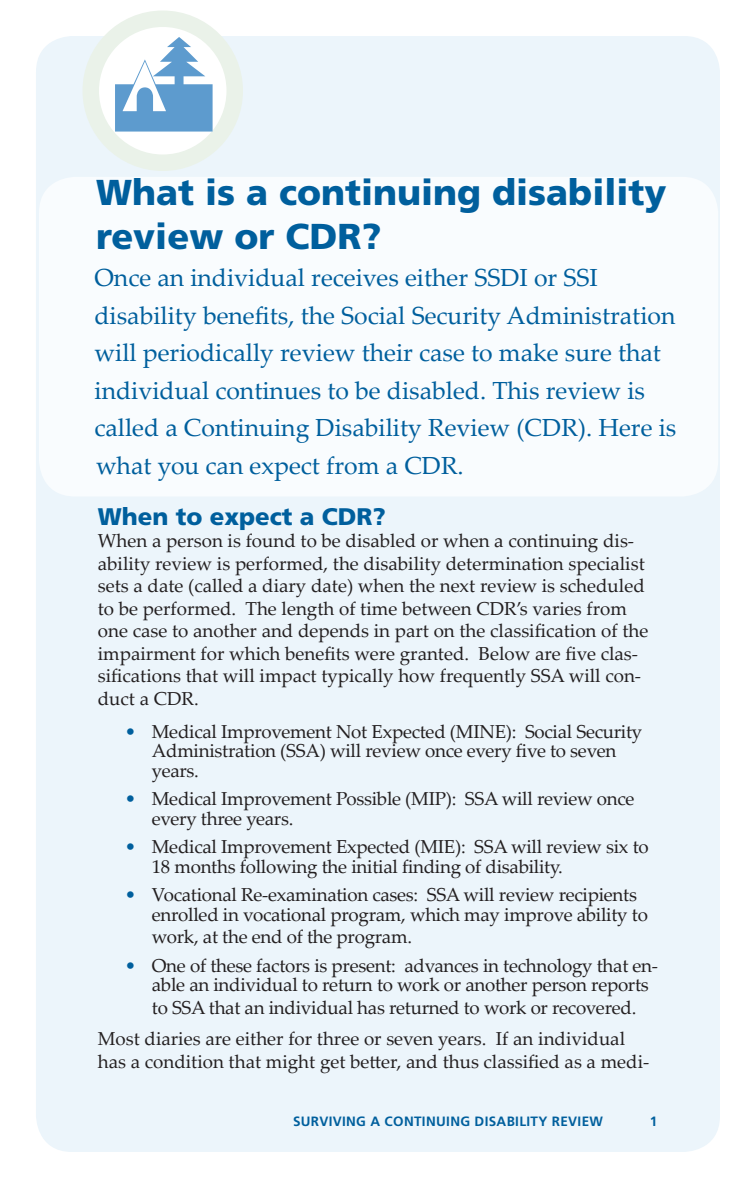
<style>
.page{position:relative;width:756px;height:1188px;background:#fff}
.page>*{position:absolute;margin:0;border:0;box-sizing:border-box;transform-origin:0 0}
.Large_Call_Out{font:900 36px/43.5px "Frutiger";color:#005f9d}
.Large_Call_Out-2{font:24.75px/37.5px "Palatino Linotype";color:#005f9d}
.Heading_4{font:900 24px "Frutiger";color:#005f9d}
.bullet{font:18.75px/19.5px "Palatino Linotype";letter-spacing:-.015em;color:#231f20}
._1st_Line_text_Para{font:18.75px/22.5px "Palatino Linotype";color:#231f20}
.t1{font:700 13.5px "Frutiger";letter-spacing:.025em;color:#005f9d}
.s1{color:#005f9d}
</style>
<div class="page">
<div style="left:36px;top:36px;width:684px;height:1116px;background:#ecf5fb;border-radius:36px"></div>
<div style="left:82px;top:10px;width:161px;height:161px;background:#eaf2e9;border-radius:50%"></div>
<div style="left:39px;top:177px;width:679px;height:320px;background:#f9fcfe;border-radius:36px"></div>
<div style="left:99px;top:27px;width:127px;height:127px;background:#fff;border-radius:50%"></div>
<p class="Large_Call_Out" style="left:96px;top:171px;width:572px">What is a continuing disability review or CDR?</p>
<p class="Large_Call_Out-2" style="left:94px;top:258px;width:583px">Once an individual receives either SSDI or SSI disability benefits, the Social Security Administration will periodically review their case to make sure that individual continues to be disabled. This review is called a Continuing Disability Review (CDR). Here is what you can expect from a CDR.</p>
<p class="Heading_4" style="left:98px;top:502px;width:290px">When to expect a CDR?</p>
<p class="_1st_Line_text_Para" style="left:98px;top:529px;width:552px">When a person is found to be disabled or when a continuing dis&shy;ability review is performed, the disability determination specialist sets a date (called a diary date) when the next review is scheduled to be performed. The length of time between CDR’s varies from one case to another and depends in part on the classification of the impairment for which benefits were granted. Below are five clas&shy;sifications that will impact typically how frequently SSA will con&shy;duct a CDR.</p>
<p class="bullet" style="left:152px;top:721px;width:492px;text-indent:-27px"><span class="s1">•</span> Medical Improvement Not Expected (MINE): Social Security<br>Administration (SSA) will review once every five to seven years.</p>
<p class="bullet" style="left:152px;top:788px;width:484px;text-indent:-27px"><span class="s1">•</span> Medical Improvement Possible (MIP): SSA will review once every three years.</p>
<p class="bullet" style="left:152px;top:836px;width:498px;text-indent:-27px"><span class="s1">•</span> Medical Improvement Expected (MIE): SSA will review six to<br>18 months following the initial finding of disability.</p>
<p class="bullet" style="left:152px;top:884px;width:498px;text-indent:-27px"><span class="s1">•</span> Vocational Re-examination cases: SSA will review recipients enrolled in vocational program, which may improve ability to</p>
<p class="bullet" style="left:152px;top:926px;width:262px">work, at the end of the program.</p>
<p class="bullet" style="left:152px;top:955px;width:508px;text-indent:-27px"><span class="s1">•</span> One of these factors is present: advances in technology that en&shy;able an individual to return to work or another person reports</p>
<p class="bullet" style="left:152px;top:997px;width:486px">to SSA that an individual has returned to work or recovered.</p>
<p class="_1st_Line_text_Para" style="left:98px;top:1027px;width:553px">Most diaries are either for three or seven years. If an individual has a condition that might get better, and thus classified as a medi-</p>
<p class="t1" style="left:293px;top:1114px;width:311px">SURVIVING A CONTINUING DISABILITY REVIEW</p>
<p class="t1" style="left:650px;top:1114px;width:9px">1</p>
</div>
